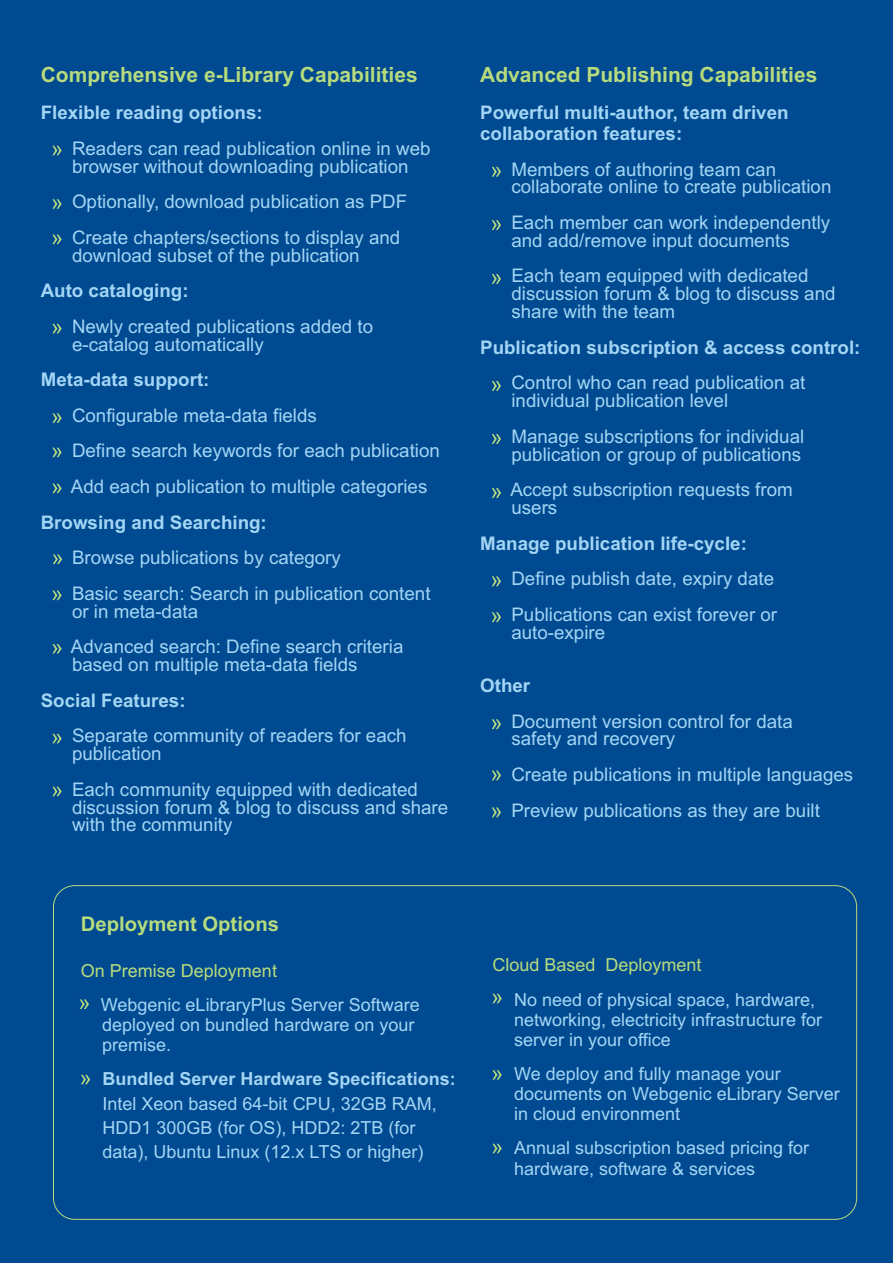
<style>
.page{position:relative;width:893px;height:1263px;background:#004a91}
.page>*{position:absolute;margin:0;border:0;box-sizing:border-box;transform-origin:0 0}
.t1{font:700 21px "Arial";color:#b8db7d}
.t2{font:700 20.25px "Arial";color:#b8db7d}
.t3{font:18.75px/17.9px "Arial";color:#a3d6f5}
.t4{font:700 18.75px/21px "Arial";color:#a3d6f5}
.t5{font:18px/20.1px "Arial";color:#a3d6f5}
.t6{font:18px "Arial";color:#b8db7d}
.t7{font:700 18px "Arial";color:#a3d6f5}
</style>
<div class="page">
<svg style="left:80px;top:999px;width:9px;height:10px"></svg>
<svg style="left:81px;top:1075px;width:9px;height:9px"></svg>
<svg style="left:492px;top:994px;width:10px;height:9px"></svg>
<svg style="left:492px;top:1070px;width:10px;height:10px"></svg>
<svg style="left:492px;top:1144px;width:10px;height:9px"></svg>
<svg style="left:52px;top:146px;width:10px;height:9px"></svg>
<svg style="left:52px;top:199px;width:10px;height:10px"></svg>
<svg style="left:52px;top:235px;width:10px;height:9px"></svg>
<svg style="left:52px;top:324px;width:10px;height:9px"></svg>
<svg style="left:52px;top:413px;width:10px;height:10px"></svg>
<svg style="left:52px;top:448px;width:10px;height:9px"></svg>
<svg style="left:52px;top:484px;width:10px;height:9px"></svg>
<svg style="left:53px;top:554px;width:9px;height:10px"></svg>
<svg style="left:52px;top:590px;width:10px;height:10px"></svg>
<svg style="left:52px;top:644px;width:10px;height:10px"></svg>
<svg style="left:52px;top:734px;width:10px;height:9px"></svg>
<svg style="left:52px;top:787px;width:10px;height:9px"></svg>
<svg style="left:492px;top:167px;width:9px;height:10px"></svg>
<svg style="left:492px;top:220px;width:9px;height:10px"></svg>
<svg style="left:492px;top:274px;width:9px;height:10px"></svg>
<svg style="left:492px;top:381px;width:9px;height:10px"></svg>
<svg style="left:492px;top:488px;width:9px;height:10px"></svg>
<svg style="left:492px;top:576px;width:9px;height:10px"></svg>
<svg style="left:492px;top:434px;width:9px;height:10px"></svg>
<svg style="left:492px;top:612px;width:9px;height:10px"></svg>
<svg style="left:492px;top:719px;width:9px;height:10px"></svg>
<svg style="left:492px;top:770px;width:9px;height:10px"></svg>
<svg style="left:492px;top:807px;width:9px;height:10px"></svg>
<p class="t1" style="left:41px;top:67px;width:378px">Comprehensive e-Library Capabilities</p>
<p class="t4" style="left:41px;top:104px;width:223px">Flexible reading options:</p>
<p class="t3" style="left:72px;top:141px;width:360px">Readers can read publication online in web browser without downloading publication</p>
<p class="t3" style="left:72px;top:185px;width:337px;line-height:35.5px">Optionally, download publication as PDF<br>Create chapters/sections to display and</p>
<p class="t3" style="left:72px;top:248px;width:289px">download subset of the publication</p>
<p class="t4" style="left:41px;top:282px;width:149px">Auto cataloging:</p>
<p class="t3" style="left:72px;top:319px;width:303px">Newly created publications added to e-catalog automatically</p>
<p class="t4" style="left:41px;top:371px;width:170px">Meta-data support:</p>
<p class="t3" style="left:71px;top:399px;width:370px;line-height:35.5px">Configurable meta-data fields<br>Define search keywords for each publication<br>Add each publication to multiple categories</p>
<p class="t4" style="left:41px;top:513px;width:228px">Browsing and Searching:</p>
<p class="t3" style="left:72px;top:542px;width:360px;line-height:35.5px">Browse publications by category<br>Basic search: Search in publication content</p>
<p class="t3" style="left:71px;top:595px;width:334px;line-height:35.5px">or in meta-data<br>Advanced search: Define search criteria</p>
<p class="t3" style="left:72px;top:657px;width:287px">based on multiple meta-data fields</p>
<p class="t4" style="left:41px;top:691px;width:146px">Social Features:</p>
<p class="t3" style="left:72px;top:728px;width:336px">Separate community of readers for each publication</p>
<p class="t3" style="left:72px;top:782px;width:378px">Each community equipped with dedicated discussion forum &amp; blog to discuss and share with the community</p>
<p class="t1" style="left:480px;top:67px;width:339px">Advanced Publishing Capabilities</p>
<p class="t4" style="left:480px;top:104px;width:310px">Powerful multi-author, team driven collaboration features:</p>
<p class="t3" style="left:511px;top:162px;width:321px">Members of authoring team can collaborate online to create publication</p>
<p class="t3" style="left:511px;top:215px;width:320px">Each member can work independently and add/remove input documents</p>
<p class="t3" style="left:511px;top:269px;width:326px">Each team equipped with dedicated discussion forum &amp; blog to discuss and share with the team</p>
<p class="t4" style="left:480px;top:338px;width:382px">Publication subscription &amp; access control:</p>
<p class="t3" style="left:511px;top:375px;width:295px">Control who can read publication at individual publication level</p>
<p class="t3" style="left:511px;top:429px;width:294px">Manage subscriptions for individual publication or group of publications</p>
<p class="t3" style="left:510px;top:482px;width:284px">Accept subscription requests from users</p>
<p class="t4" style="left:480px;top:534px;width:268px">Manage publication life-cycle:</p>
<p class="t3" style="left:511px;top:562px;width:267px;line-height:35.5px">Define publish date, expiry date<br>Publications can exist forever or</p>
<p class="t3" style="left:511px;top:625px;width:95px">auto-expire</p>
<p class="t4" style="left:480px;top:677px;width:52px">Other</p>
<p class="t3" style="left:511px;top:714px;width:283px">Document version control for data safety and recovery</p>
<p class="t3" style="left:511px;top:758px;width:343px;line-height:35.5px">Create publications in multiple languages<br>Preview publications as they are built</p>
<p class="t2" style="left:81px;top:916px;width:200px">Deployment Options</p>
<p class="t6" style="left:81px;top:964px;width:198px">On Premise Deployment</p>
<p class="t5" style="left:101px;top:996px;width:320px">Webgenic eLibraryPlus Server Software deployed on bundled hardware on your premise.</p>
<p class="t7" style="left:103px;top:1072px;width:355px">Bundled Server Hardware Specifications:</p>
<p class="t5" style="left:103px;top:1093px;width:336px;line-height:24.2px">Intel Xeon based 64-bit CPU, 32GB RAM,<br>HDD1 300GB (for OS), HDD2: 2TB (for data), Ubuntu Linux (12.x LTS or higher)</p>
<p class="t6" style="left:492px;top:958px;width:211px">Cloud Based Deployment</p>
<p class="t5" style="left:514px;top:991px;width:310px">No need of physical space, hardware, networking, electricity infrastructure for server in your office</p>
<p class="t5" style="left:514px;top:1065px;width:327px">We deploy and fully manage your documents on Webgenic eLibrary Server in cloud environment</p>
<p class="t5" style="left:514px;top:1140px;width:297px">Annual subscription based pricing for hardware, software &amp; services</p>
</div>
